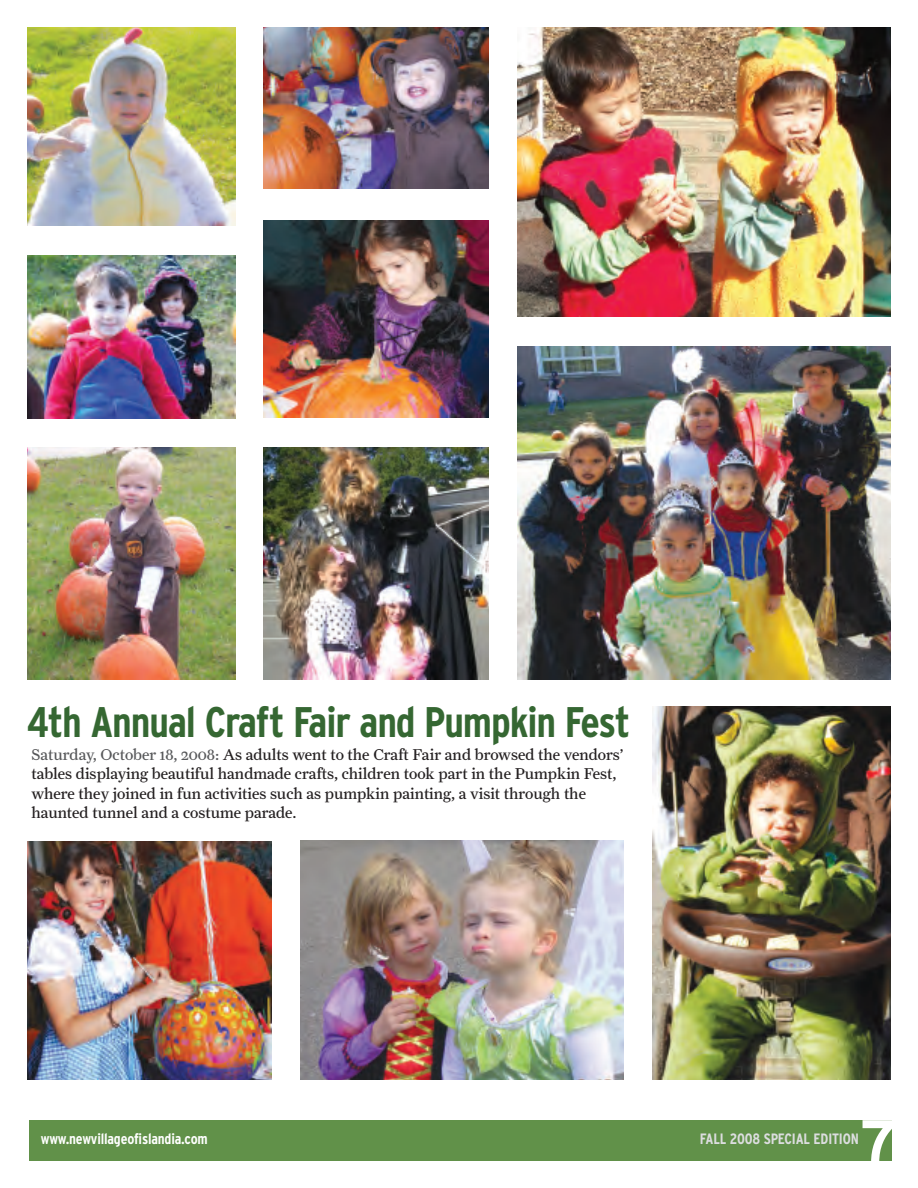
<style>
.page{position:relative;width:918px;height:1188px;background:#fff}
.page>*{position:absolute;margin:0;border:0;box-sizing:border-box;transform-origin:0 0}
.t1{font:700 60px "Interstate";color:#fff;scale:.95 1}
.t2{font:700 condensed 42.75px "Interstate";letter-spacing:-.025em;color:#356732}
.t3{font:15.75px/19.5px "Farnham Text";color:#231f20}
.t4{font:700 condensed 15px "Interstate";letter-spacing:-.01em;color:#fff}
.t5{font:700 condensed 15px "Interstate";letter-spacing:-.01em;color:#dcdddf}
.s1{color:#57585a}
</style>
<div class="page">
<div style="left:29px;top:1120px;width:862px;height:41px;background:#619149"></div>
<img style="left:27px;top:255px;width:209px;height:163px">
<img style="left:518px;top:27px;width:373px;height:289px">
<img style="left:518px;top:346px;width:373px;height:334px">
<img style="left:652px;top:706px;width:239px;height:374px">
<img style="left:27px;top:842px;width:245px;height:238px">
<img style="left:263px;top:220px;width:226px;height:198px">
<img style="left:27px;top:27px;width:209px;height:199px">
<img style="left:300px;top:840px;width:324px;height:240px">
<img style="left:263px;top:27px;width:226px;height:162px">
<img style="left:27px;top:447px;width:209px;height:233px">
<img style="left:263px;top:447px;width:226px;height:233px">
<h2 class="t2" style="left:27px;top:697px;width:605px">4th Annual Craft Fair and Pumpkin Fest</h2>
<p class="t3" style="left:32px;top:745px;width:594px"><span class="s1">Saturday, October 18, 2008:</span> As adults went to the Craft Fair and browsed the vendors’ tables displaying beautiful handmade crafts, children took part in the Pumpkin Fest, where they joined in fun activities such as pumpkin painting, a visit through the haunted tunnel and a costume parade.</p>
<h1 class="t1" style="left:860px;top:1106px;width:39px">7</h1>
<p class="t4" style="left:41px;top:1130px;width:168px">www.newvillageofislandia.com</p>
<p class="t5" style="left:700px;top:1130px;width:161px">FALL 2008 SPECIAL EDITION</p>
</div>
